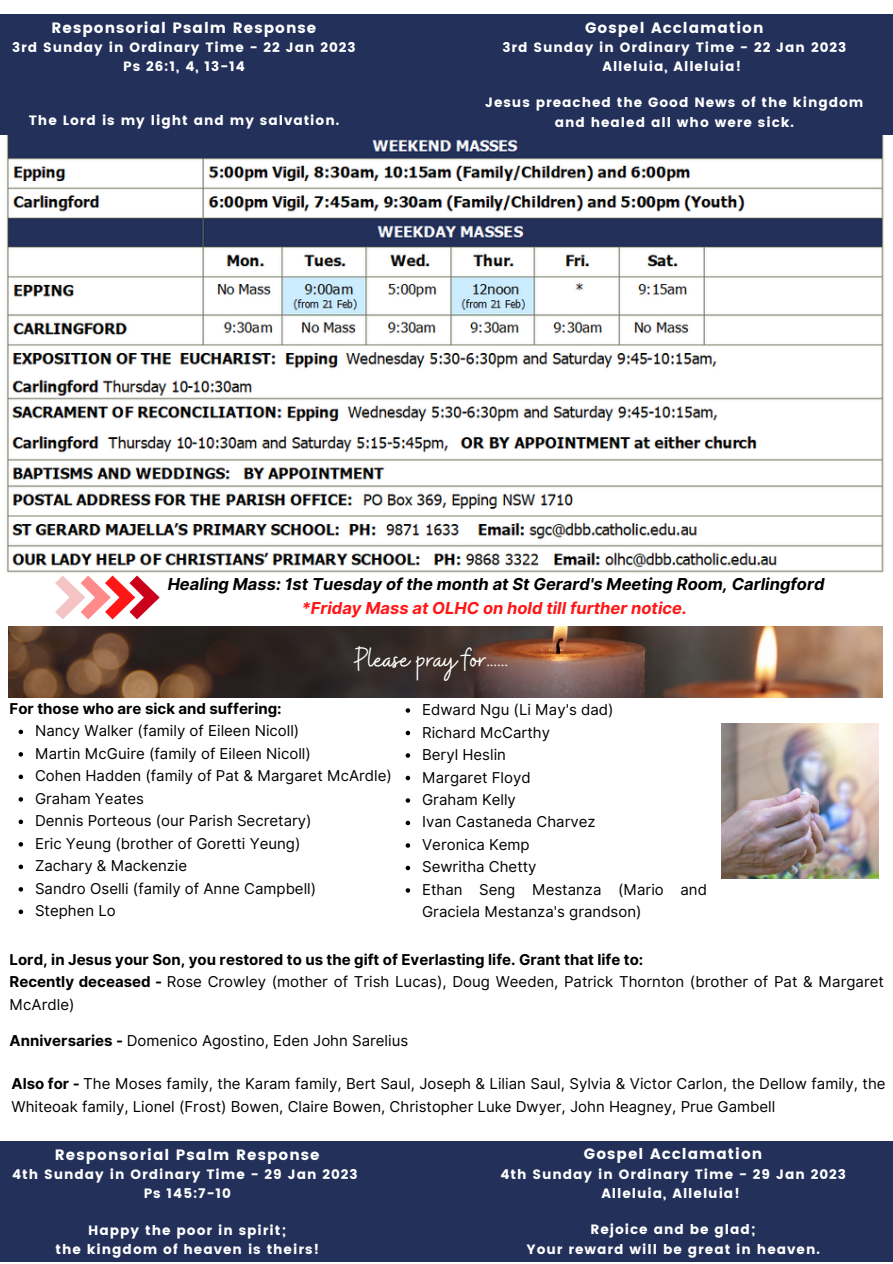
<style>
.page{position:relative;width:893px;height:1264px;background:#fff}
.page>*{position:absolute;margin:0;border:0;box-sizing:border-box;transform-origin:0 0}
.t1{font:33px "Buffalo";color:#fff}
.t2{font:italic 700 16.5px "Inter";color:#000}
.t3{font:italic 700 16.5px "Inter";color:#ff1616}
.t4{font:15px/22.5px "Inter";color:#000}
.t5{font:700 15px/22.5px "Inter";color:#000}
.t6{font:15px "Poppins";letter-spacing:.07em;color:#fff}
.t7{font:13.5px/19.2px "Poppins";letter-spacing:.07em;color:#fff;text-align:center}
.s1{font-weight:400}
.s2{font-weight:700}
</style>
<div class="page">
<div style="left:0;top:14px;width:892px;height:121px;background:#23305a"></div>
<div style="left:0;top:1141px;width:892px;height:120px;background:#23305a"></div>
<img style="left:9px;top:626px;width:873px;height:71px">
<img style="left:6px;top:135px;width:878px;height:438px">
<svg style="left:55px;top:575px;width:105px;height:44px"></svg>
<svg style="left:19px;top:729px;width:4px;height:5px"></svg>
<svg style="left:19px;top:752px;width:4px;height:4px"></svg>
<svg style="left:19px;top:774px;width:4px;height:5px"></svg>
<svg style="left:19px;top:797px;width:4px;height:4px"></svg>
<svg style="left:19px;top:819px;width:4px;height:5px"></svg>
<svg style="left:19px;top:842px;width:4px;height:4px"></svg>
<svg style="left:19px;top:864px;width:4px;height:5px"></svg>
<svg style="left:19px;top:887px;width:4px;height:4px"></svg>
<svg style="left:19px;top:909px;width:4px;height:5px"></svg>
<svg style="left:405px;top:708px;width:5px;height:4px"></svg>
<svg style="left:405px;top:730px;width:5px;height:5px"></svg>
<svg style="left:405px;top:753px;width:5px;height:4px"></svg>
<svg style="left:405px;top:775px;width:5px;height:5px"></svg>
<svg style="left:405px;top:798px;width:5px;height:4px"></svg>
<svg style="left:405px;top:820px;width:5px;height:5px"></svg>
<svg style="left:405px;top:843px;width:5px;height:4px"></svg>
<svg style="left:405px;top:865px;width:5px;height:5px"></svg>
<svg style="left:405px;top:888px;width:5px;height:4px"></svg>
<img style="left:721px;top:723px;width:157px;height:155px">
<p class="t6" style="left:51px;top:19px;width:266px">Responsorial Psalm Response</p>
<p class="t7" style="left:12px;top:38px;width:345px">3rd Sunday in Ordinary Time - 22 Jan 2023<br>Ps 26:1, 4, 13-14</p>
<p class="t7" style="left:29px;top:110px;width:312px">The Lord is my light and my salvation.</p>
<p class="t6" style="left:585px;top:19px;width:180px">Gospel Acclamation</p>
<p class="t7" style="left:502px;top:38px;width:345px">3rd Sunday in Ordinary Time - 22 Jan 2023<br>Alleluia, Alleluia!</p>
<p class="t7" style="left:485px;top:93px;width:380px">Jesus preached the Good News of the kingdom and healed all who were sick.</p>
<p class="t2" style="left:168px;top:573px;width:658px">Healing Mass: 1st Tuesday of the month at St Gerard's Meeting Room, Carlingford</p>
<p class="t3" style="left:301px;top:598px;width:387px">*Friday Mass at OLHC on hold till further notice.</p>
<h1 class="t1" style="left:354px;top:638px;width:155px">Please pray for .</h1>
<p class="t5" style="left:10px;top:697px;width:273px">For those who are sick and suffering:</p>
<p class="t4" style="left:422px;top:698px;width:286px">Edward Ngu (Li May's dad)<br>Richard McCarthy<br>Beryl Heslin<br>Margaret Floyd<br>Graham Kelly<br>Ivan Castaneda Charvez<br>Veronica Kemp<br>Sewritha Chetty<br>Ethan Seng Mestanza (Mario and<br>Graciela Mestanza's grandson)</p>
<p class="t5" style="left:10px;top:948px;width:875px">Lord, in Jesus your Son, you restored to us the gift of Everlasting life. Grant that life to:<br>Recently deceased - <span class="s1">Rose Crowley (mother of Trish Lucas), Doug Weeden, Patrick Thornton (brother of Pat &amp; Margaret<br>McArdle)</span></p>
<p class="t4" style="left:35px;top:719px;width:358px">Nancy Walker (family of Eileen Nicoll)<br>Martin McGuire (family of Eileen Nicoll)<br>Cohen Hadden (family of Pat &amp; Margaret McArdle)<br>Graham Yeates<br>Dennis Porteous (our Parish Secretary)<br>Eric Yeung (brother of Goretti Yeung)<br>Zachary &amp; Mackenzie<br>Sandro Oselli (family of Anne Campbell)<br>Stephen Lo</p>
<p class="t4" style="left:10px;top:1029px;width:400px"><span class="s2">Anniversaries -</span> Domenico Agostino, Eden John Sarelius</p>
<p class="t4" style="left:11px;top:1072px;width:875px"><span class="s2">Also for -</span> The Moses family, the Karam family, Bert Saul, Joseph &amp; Lilian Saul, Sylvia &amp; Victor Carlon, the Dellow family, the<br>Whiteoak family, Lionel (Frost) Bowen, Claire Bowen, Christopher Luke Dwyer, John Heagney, Prue Gambell</p>
<p class="t6" style="left:55px;top:1145px;width:266px">Responsorial Psalm Response</p>
<p class="t7" style="left:12px;top:1164px;width:347px">4th Sunday in Ordinary Time - 29 Jan 2023<br>Ps 145:7-10</p>
<p class="t7" style="left:55px;top:1220px;width:265px">Happy the poor in spirit;<br>the kingdom of heaven is theirs!</p>
<p class="t6" style="left:584px;top:1145px;width:180px">Gospel Acclamation</p>
<p class="t7" style="left:500px;top:1164px;width:347px">4th Sunday in Ordinary Time - 29 Jan 2023<br>Alleluia, Alleluia!</p>
<p class="t7" style="left:526px;top:1219px;width:295px">Rejoice and be glad;<br>Your reward will be great in heaven.</p>
</div>
